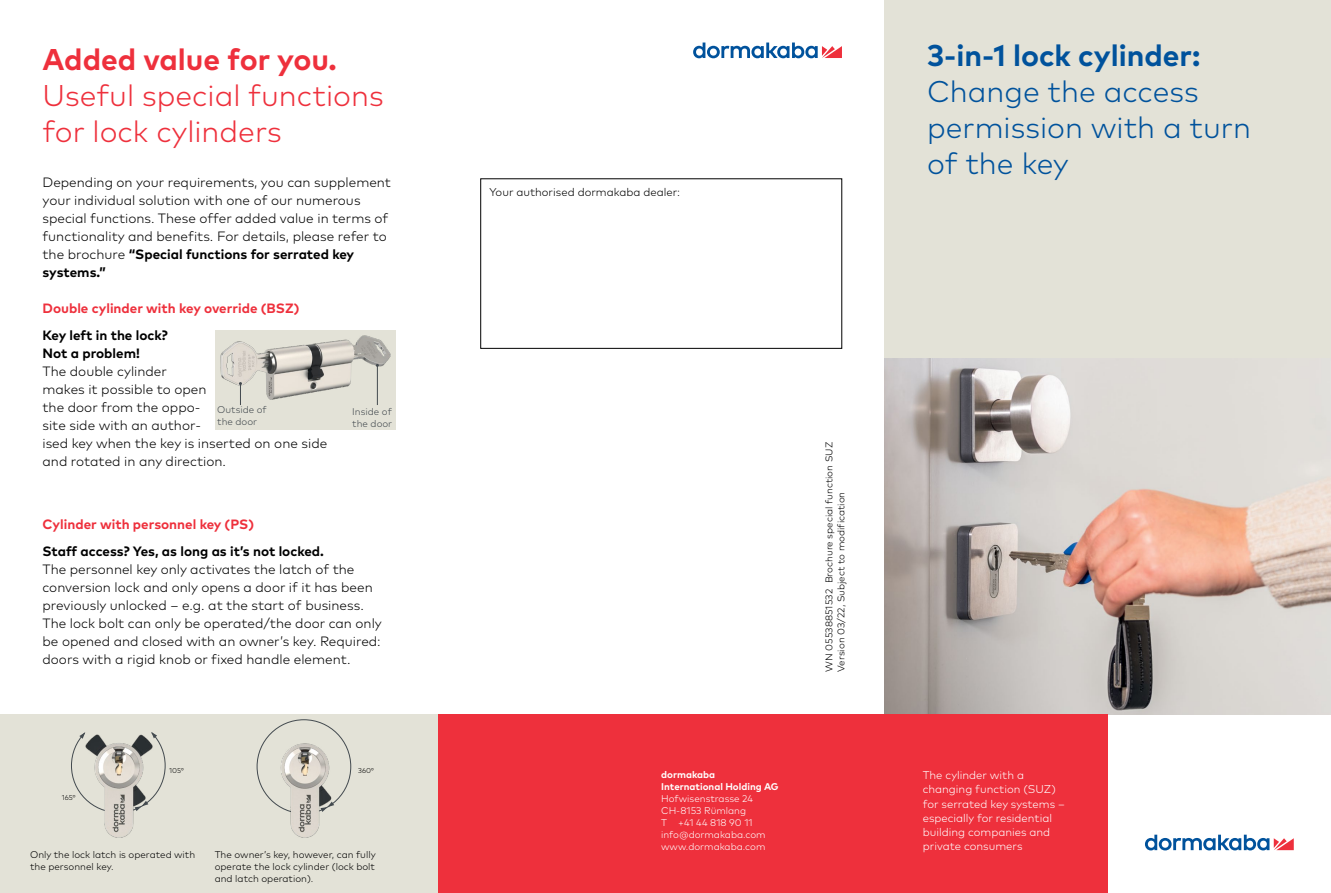
<style>
.page{position:relative;width:1331px;height:893px;background:#fff}
.page>*{position:absolute;margin:0;border:0;box-sizing:border-box;transform-origin:0 0}
.Title_20pt_24pt{font:300 30px "Mark Pro";color:#00529c}
.Title_20pt_24pt-2{font:300 30px/36px "Mark Pro";color:#ee303c}
.Title_20pt_24pt-3{font:700 30px "Mark Pro";color:#00529c}
.Title_20pt_24pt-4{font:700 30px "Mark Pro";color:#ee303c}
.Body_Text_9pt_12pt{font:300 13.5px/18px "Mark Pro";color:#000}
.Paragraph_Title_9pt{font:700 13.5px "Mark Pro";color:#ee303c}
.Descriptor_7_5pt_9_5{font:300 11.25px/14.2px "Mark Pro";color:#fff}
.Descriptor_7_5pt_9_5-2{font:300 11.25px "Mark Pro";color:#000}
.Descriptor_6_5pt_8pt{font:300 9.75px/12px "Mark Pro";color:#000}
.adress_DACH_9pt_12pt{font:300 9.75px/12px "Mark Pro";color:#fff}
.Descriptor_6_5pt_8pt-2{font:300 9.75px/12px "Mark Pro";color:#434a4f}
.adress_DACH_9pt_12pt-2{font:700 9.75px "Mark Pro";color:#fff}
.Margin_7_5pt_9_5pt{font:300 7.05px "Mark Pro";color:#000}
.s1{font-weight:700}
</style>
<div class="page">
<svg style="left:1145px;top:835px;width:149px;height:15px"></svg>
<svg style="left:693px;top:43px;width:149px;height:15px"></svg>
<img style="left:884px;top:357px;width:447px;height:357px">
<div style="left:0;top:714px;width:438px;height:179px;background:#e3e2d7"></div>
<img style="left:256px;top:743px;width:96px;height:94px">
<svg style="left:320px;top:802px;width:14px;height:10px"></svg>
<img style="left:71px;top:734px;width:95px;height:103px">
<div style="left:215px;top:330px;width:180px;height:99px;background:#e3e2d7"></div>
<img style="left:220px;top:335px;width:170px;height:64px">
<div style="left:884px;top:714px;width:224px;height:179px;background:#ee303c"></div>
<div style="left:438px;top:714px;width:446px;height:179px;background:#ee303c"></div>
<svg style="left:239px;top:382px;width:3px;height:23px"></svg>
<hr style="left:377px;top:365px;width:1px;height:40px;background:#434a4f">
<div style="left:884px;top:0;width:447px;height:357px;background:#e3e2d7"></div>
<div style="left:480px;top:179px;width:362px;height:170px;border:1px solid #000"></div>
<p class="Title_20pt_24pt-4" style="left:43px;top:36px;width:296px">Added value for you.</p>
<p class="Title_20pt_24pt-2" style="left:43px;top:75px;width:343px">Useful special functions for lock cylinders</p>
<p class="Body_Text_9pt_12pt" style="left:43px;top:172px;width:350px">Depending on your requirements, you can supplement your individual solution with one of our numerous special functions. These offer added value in terms of functionality and benefits. For details, please refer to the brochure <span class="s1">“Special functions for serrated key systems.”</span></p>
<p class="Paragraph_Title_9pt" style="left:43px;top:297px;width:258px">Double cylinder with key override (BSZ)</p>
<p class="Body_Text_9pt_12pt" style="left:43px;top:325px;width:286px"><span class="s1">Key left in the lock?<br>Not a problem!<br></span>The double cylinder<br>makes it possible to open<br>the door from the oppo-<br>site side with an author-<br>ised key when the key is inserted on one side and rotated in any direction.</p>
<p class="Descriptor_6_5pt_8pt-2" style="left:217px;top:403px;width:51px">Outside of the door</p>
<p class="Paragraph_Title_9pt" style="left:43px;top:513px;width:213px">Cylinder with personnel key (PS)</p>
<p class="Descriptor_6_5pt_8pt-2" style="left:352px;top:404px;width:41px">Inside of the door</p>
<p class="Body_Text_9pt_12pt" style="left:43px;top:541px;width:341px"><span class="s1">Staff access? Yes, as long as it’s not locked.<br></span>The personnel key only activates the latch of the conversion lock and only opens a door if it has been previously unlocked – e.g. at the start of business.<br>The lock bolt can only be operated/the door can only be opened and closed with an owner’s key. Required: doors with a rigid knob or fixed handle element.</p>
<p class="Margin_7_5pt_9_5pt" style="left:62px;top:792px;width:15px">165°</p>
<p class="Margin_7_5pt_9_5pt" style="left:169px;top:765px;width:16px">105°</p>
<p class="Margin_7_5pt_9_5pt" style="left:358px;top:766px;width:17px">360°</p>
<p class="Descriptor_6_5pt_8pt" style="left:30px;top:848px;width:167px">Only the lock latch is operated with the personnel key.</p>
<p class="Descriptor_6_5pt_8pt" style="left:215px;top:848px;width:162px;text-align:justify">The owner’s key, however, can fully operate the lock cylinder (lock bolt and latch operation).</p>
<p class="Descriptor_7_5pt_9_5-2" style="left:489px;top:184px;width:192px">Your authorised dormakaba dealer:</p>
<p class="Title_20pt_24pt-3" style="left:927px;top:33px;width:275px">3-in-1 lock cylinder:</p>
<p class="Title_20pt_24pt" style="left:927px;top:69px;width:273px">Change the access</p>
<p class="Title_20pt_24pt" style="left:927px;top:105px;width:326px">permission with a turn</p>
<p class="Title_20pt_24pt" style="left:927px;top:141px;width:143px">of the key</p>
<p class="adress_DACH_9pt_12pt-2" style="left:661px;top:768px;width:55px">dormakaba</p>
<p class="adress_DACH_9pt_12pt" style="left:661px;top:780px;width:119px"><span class="s1">International Holding AG<br></span>Hofwisenstrasse 24<br>CH-8153 Rümlang<br>T +41 44 818 90 11 info@dormakaba.com www.dormakaba.com</p>
<p class="Descriptor_6_5pt_8pt" style="left:822px;top:672px;width:231px;rotate:-90deg">WN 05538851532 Brochure special function SUZ<br>Version 03/22, Subject to modification</p>
<p class="Descriptor_7_5pt_9_5" style="left:923px;top:767px;width:144px">The cylinder with a changing function (SUZ) for serrated key systems – especially for residential building companies and private consumers</p>
</div>
